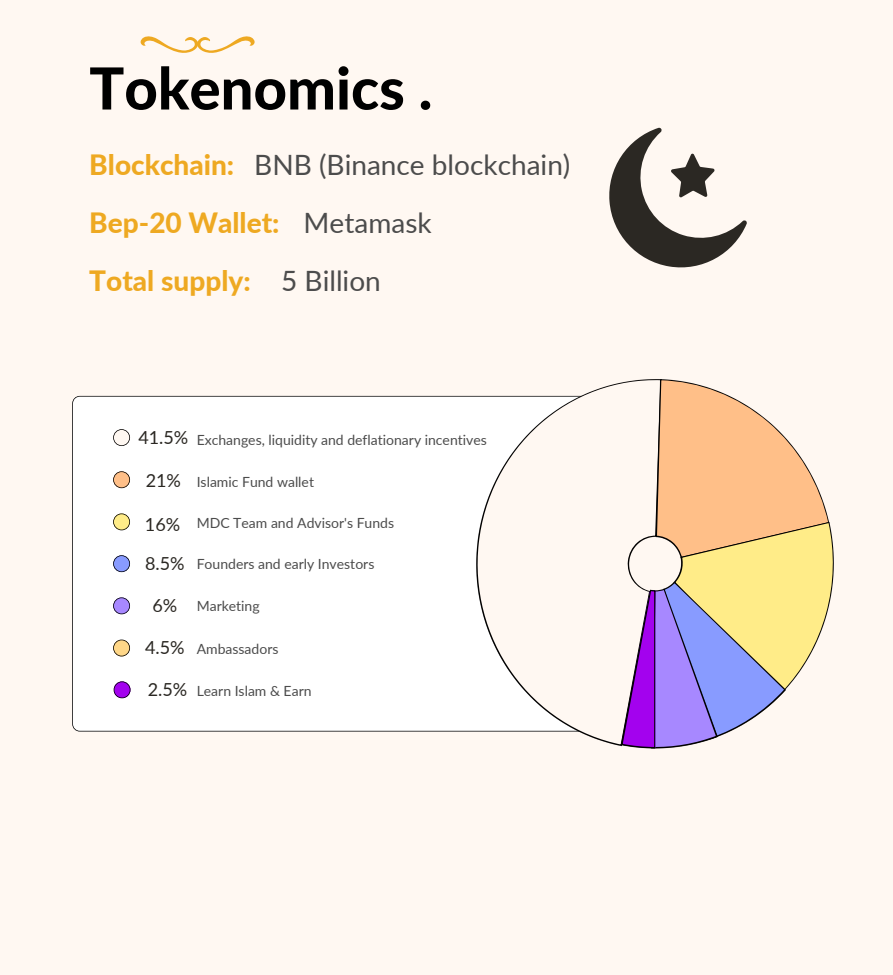
<style>
.page{position:relative;width:893px;height:975px;background:#fff}
.page>*{position:absolute;margin:0;border:0;box-sizing:border-box;transform-origin:0 0}
.t1{font:800 58px "Lato";color:#000}
.t2{font:28px "Lato";color:#4c4c4c}
.t3{font:800 28px "Lato";color:#eea922}
.t4{font:18px "Lato";color:#2b2823}
.t5{font:14px "Lato";color:#4c4c4c}
</style>
<div class="page">
<div style="left:0;top:0;width:892px;height:975px;background:#fff8f2"></div>
<svg style="left:140px;top:36px;width:114px;height:17px"></svg>
<svg style="left:609px;top:127px;width:138px;height:141px"></svg>
<div style="left:72px;top:396px;width:404px;height:336px;background:#fff"></div>
<svg style="left:113px;top:429px;width:17px;height:17px"></svg>
<svg style="left:113px;top:471px;width:17px;height:17px"></svg>
<svg style="left:113px;top:513px;width:17px;height:17px"></svg>
<svg style="left:113px;top:555px;width:17px;height:17px"></svg>
<svg style="left:113px;top:597px;width:17px;height:17px"></svg>
<svg style="left:113px;top:640px;width:17px;height:16px"></svg>
<svg style="left:114px;top:681px;width:16px;height:17px"></svg>
<svg style="left:476px;top:383px;width:143px;height:363px"></svg>
<svg style="left:619px;top:379px;width:214px;height:370px"></svg>
<h3 class="t1" style="left:89px;top:52px;width:344px">Tokenomics .</h3>
<p class="t2" style="left:254px;top:147px;width:317px">BNB (Binance blockchain)</p>
<h4 class="t2" style="left:303px;top:205px;width:130px">Metamask</h4>
<p class="t2" style="left:281px;top:263px;width:101px">5 Billion</p>
<p class="t3" style="left:89px;top:147px;width:146px">Blockchain:</p>
<h4 class="t3" style="left:89px;top:205px;width:192px">Bep-20 Wallet:</h4>
<p class="t3" style="left:89px;top:263px;width:163px">Total supply:</p>
<h4 class="t4" style="left:138px;top:426px;width:51px">41.5%</h4>
<p class="t4" style="left:146px;top:469px;width:37px">21%</p>
<h4 class="t4" style="left:145px;top:513px;width:37px">16%</h4>
<p class="t4" style="left:145px;top:552px;width:41px">8.5%</p>
<h4 class="t4" style="left:152px;top:594px;width:26px">6%</h4>
<p class="t4" style="left:145px;top:637px;width:41px">4.5%</p>
<h4 class="t4" style="left:148px;top:678px;width:41px">2.5%</h4>
<p class="t5" style="left:197px;top:431px;width:292px">Exchanges, liquidity and deflationary incentives</p>
<h1 class="t5" style="left:197px;top:473px;width:119px">Islamic Fund wallet</h1>
<h2 class="t5" style="left:197px;top:514px;width:199px">MDC Team and Advisor's Funds</h2>
<h3 class="t5" style="left:197px;top:555px;width:179px">Founders and early Investors</h3>
<h2 class="t5" style="left:197px;top:598px;width:64px">Marketing</h2>
<h3 class="t5" style="left:197px;top:640px;width:83px">Ambassadors</h3>
<h2 class="t5" style="left:197px;top:682px;width:116px">Learn Islam &amp; Earn</h2>
</div>
